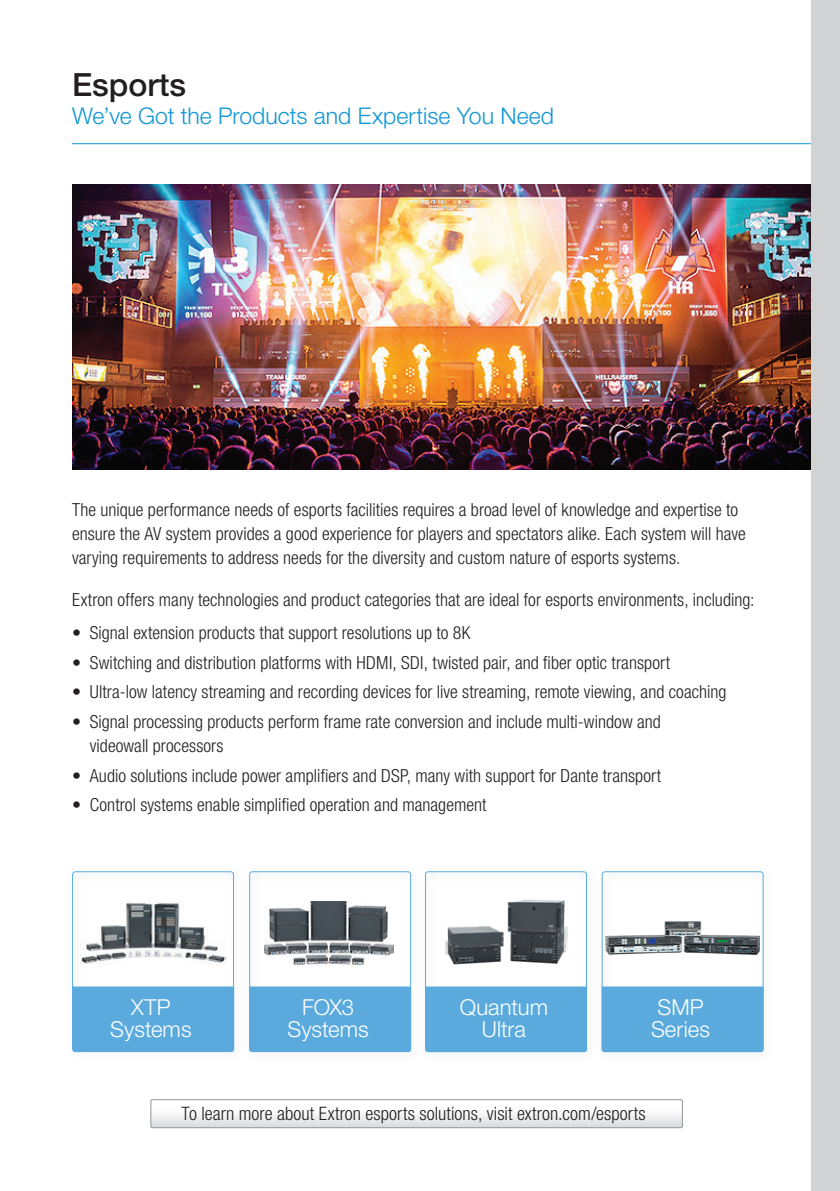
<style>
.page{position:relative;width:840px;height:1191px;background:#fff}
.page>*{position:absolute;margin:0;border:0;box-sizing:border-box;transform-origin:0 0}
.t1{font:500 32px "Helvetica Neue LT Std";color:#231f20}
.subhead{font:300 23px "Helvetica Neue LT Std";color:#1197d6}
.Text{font:300 22px/22px "Helvetica Neue LT Std";color:#fff;text-align:center}
.Text-2{font:300 condensed 18.6px "Helvetica Neue LT Std";letter-spacing:.005em;color:#231f20}
.Text-3{font:300 condensed 18px/24px "Helvetica Neue LT Std";letter-spacing:.005em;color:#231f20}
</style>
<div class="page">
<hr style="left:72px;top:143px;width:762px;height:1px;background:#1197d6">
<img style="left:72px;top:185px;width:739px;height:285px">
<div style="left:64px;top:862px;width:183px;height:202px;background:#231f20;opacity:.25"></div>
<div style="left:72px;top:871px;width:162px;height:180px;border:1px solid #5aaade;border-radius:3px"></div>
<div style="left:240px;top:862px;width:184px;height:203px;background:#231f20;opacity:.25"></div>
<div style="left:249px;top:871px;width:162px;height:181px;border:1px solid #5aaade;border-radius:3px"></div>
<div style="left:416px;top:862px;width:184px;height:204px;background:#231f20;opacity:.25"></div>
<div style="left:425px;top:871px;width:161px;height:181px;border:1px solid #5aaade;border-radius:3px"></div>
<div style="left:593px;top:862px;width:183px;height:204px;background:#fff"></div>
<div style="left:601px;top:871px;width:162px;height:181px;border:1px solid #5aaade;border-radius:3px"></div>
<div style="left:249px;top:986px;width:162px;height:66px;background:#5aaade"></div>
<div style="left:425px;top:986px;width:161px;height:66px;background:#5aaade"></div>
<div style="left:601px;top:986px;width:162px;height:66px;background:#5aaade"></div>
<div style="left:72px;top:986px;width:162px;height:66px;background:#5aaade"></div>
<svg style="left:152px;top:1114px;width:528px;height:11px"></svg>
<div style="left:150px;top:1099px;width:532px;height:28px;border:1px solid #939598"></div>
<div style="left:811px;top:0;width:28px;height:1191px;background:#d1d2d4"></div>
<img style="left:605px;top:921px;width:154px;height:34px">
<p class="t1" style="left:72px;top:66px;width:115px">Esports</p>
<p class="subhead" style="left:72px;top:102px;width:483px">We’ve Got the Products and Expertise You Need</p>
<p class="Text-3" style="left:72px;top:497px;width:674px">The unique performance needs of esports facilities requires a broad level of knowledge and expertise to ensure the AV system provides a good experience for players and spectators alike. Each system will have varying requirements to address needs for the diversity and custom nature of esports systems.</p>
<p class="Text-3" style="left:72px;top:587px;width:683px">Extron offers many technologies and product categories that are ideal for esports environments, including:</p>
<p class="Text-3" style="left:72px;top:620px;width:399px">• Signal extension products that support resolutions up to 8K</p>
<p class="Text-3" style="left:72px;top:650px;width:599px">• Switching and distribution platforms with HDMI, SDI, twisted pair, and fiber optic transport</p>
<p class="Text-3" style="left:72px;top:680px;width:655px">• Ultra-low latency streaming and recording devices for live streaming, remote viewing, and coaching</p>
<p class="Text-3" style="left:90px;top:709px;width:572px;text-indent:-18px">• Signal processing products perform frame rate conversion and include multi-window and videowall processors</p>
<p class="Text-3" style="left:72px;top:763px;width:590px">• Audio solutions include power amplifiers and DSP, many with support for Dante transport</p>
<p class="Text-3" style="left:72px;top:793px;width:416px">• Control systems enable simplified operation and management</p>
<p class="Text" style="left:110px;top:996px;width:83px">XTP<br>Systems</p>
<p class="Text" style="left:287px;top:996px;width:83px">FOX3<br>Systems</p>
<p class="Text" style="left:459px;top:996px;width:90px">Quantum<br>Ultra</p>
<p class="Text" style="left:650px;top:996px;width:60px;text-align:left">SMP<br>Series</p>
<p class="Text-2" style="left:181px;top:1103px;width:465px">To learn more about Extron esports solutions, visit extron.com/esports</p>
</div>
